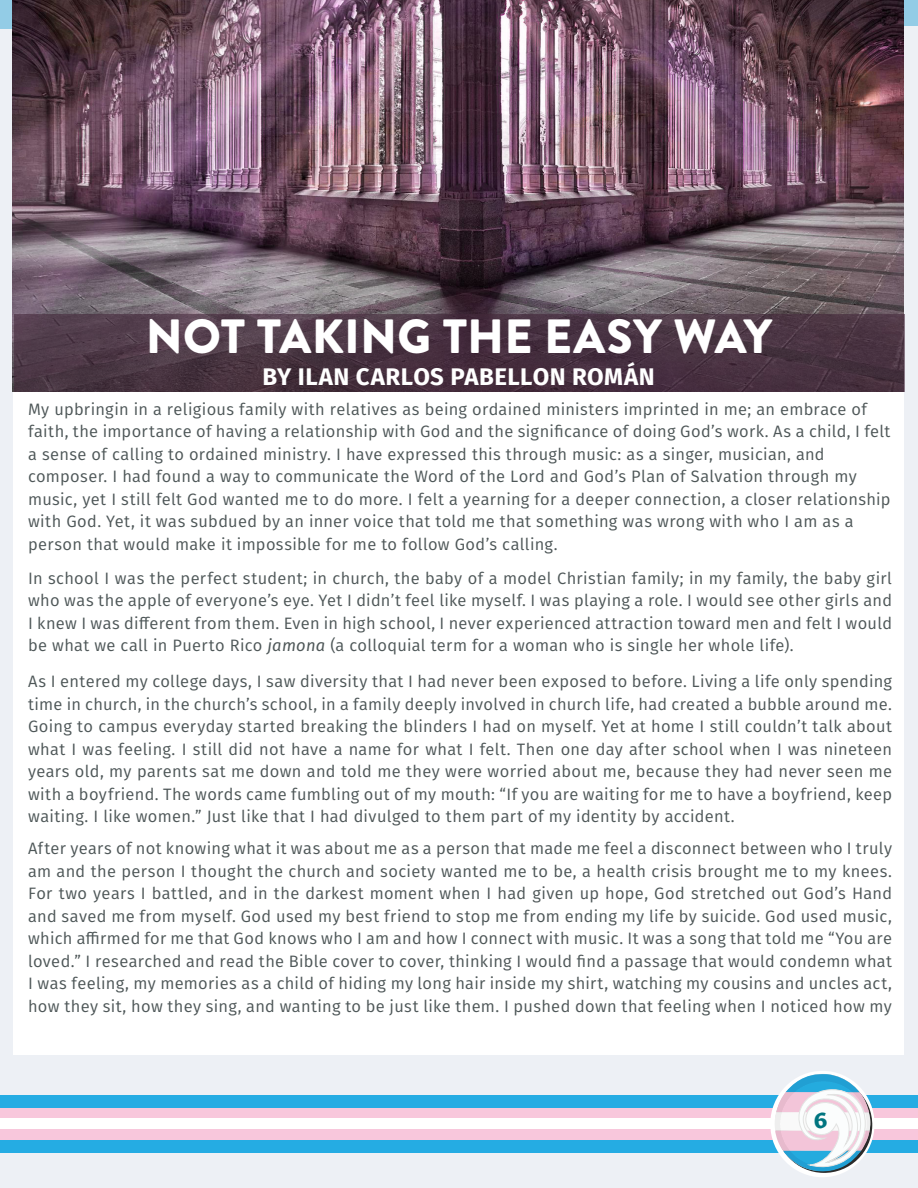
<style>
.page{position:relative;width:918px;height:1188px;background:#edf0f5}
.page>*{position:absolute;margin:0;border:0;box-sizing:border-box;transform-origin:0 0}
._01_Main_Header_-_Br{font:900 48px "Brandon Grotesque";letter-spacing:.005em;color:#fff}
._01_Main_Header_-_Br-2{font:700 24px "Fira Sans";letter-spacing:.02em;color:#fff}
.t1{font:700 22.5px "Gitan Latn";color:#007580}
._02_Main_Text_-_Fira{font:16.5px/22.5px "Fira Sans";letter-spacing:.02em;color:#4e5758;text-align:justify}
.s1{font-style:italic}
</style>
<div class="page">
<div style="left:0;top:1108px;width:918px;height:13px;background:#f8c7dc"></div>
<div style="left:0;top:1095px;width:918px;height:13px;background:#25ace3"></div>
<div style="left:0;top:1118px;width:918px;height:13px;background:#fff"></div>
<div style="left:0;top:1129px;width:918px;height:13px;background:#f8c7dc"></div>
<div style="left:0;top:1141px;width:918px;height:12px;background:#25ace3"></div>
<div style="left:770px;top:1071px;width:105px;height:106px;background:#fff;border-radius:50%"></div>
<svg style="left:774px;top:1074px;width:98px;height:99px"></svg>
<div style="left:699px;top:0;width:219px;height:26px;background:#93cce6"></div>
<svg style="left:0;top:0;width:13px;height:29px"></svg>
<div style="left:14px;top:0;width:890px;height:1054px;background:#fff"></div>
<img style="left:13px;top:0;width:891px;height:392px">
<svg style="left:14px;top:315px;width:890px;height:77px;background:#493442"></svg>
<p class="_01_Main_Header_-_Br" style="left:146px;top:303px;width:628px">NOT TAKING THE EASY WAY</p>
<p class="_01_Main_Header_-_Br-2" style="left:263px;top:356px;width:394px">BY ILAN CARLOS PABELLON ROMÁN</p>
<p class="_02_Main_Text_-_Fira" style="left:28px;top:397px;width:840px">My upbringin in a religious family with relatives as being ordained ministers imprinted in me; an embrace of</p>
<p class="_02_Main_Text_-_Fira" style="left:28px;top:420px;width:864px">faith, the importance of having a relationship with God and the significance of doing God’s work. As a child, I felt a sense of calling to ordained ministry. I have expressed this through music: as a singer, musician, and</p>
<p class="_02_Main_Text_-_Fira" style="left:28px;top:465px;width:830px">composer. I had found a way to communicate the Word of the Lord and God’s Plan of Salvation through my</p>
<p class="_02_Main_Text_-_Fira" style="left:28px;top:487px;width:864px">music, yet I still felt God wanted me to do more. I felt a yearning for a deeper connection, a closer relationship with God. Yet, it was subdued by an inner voice that told me that something was wrong with who I am as a</p>
<p class="_02_Main_Text_-_Fira" style="left:28px;top:532px;width:531px">person that would make it impossible for me to follow God’s calling.</p>
<p class="_02_Main_Text_-_Fira" style="left:28px;top:566px;width:866px">In school I was the perfect student; in church, the baby of a model Christian family; in my family, the baby girl who was the apple of everyone’s eye. Yet I didn’t feel like myself. I was playing a role. I would see other girls and I knew I was different from them. Even in high school, I never experienced attraction toward men and felt I would be what we call in Puerto Rico <span class="s1">jamona</span> (a colloquial term for a woman who is single her whole life).</p>
<p class="_02_Main_Text_-_Fira" style="left:28px;top:670px;width:866px">As I entered my college days, I saw diversity that I had never been exposed to before. Living a life only spending time in church, in the church’s school, in a family deeply involved in church life, had created a bubble around me.<br>Going to campus everyday started breaking the blinders I had on myself. Yet at home I still couldn’t talk about what I was feeling. I still did not have a name for what I felt. Then one day after school when I was nineteen years old, my parents sat me down and told me they were worried about me, because they had never seen me with a boyfriend. The words came fumbling out of my mouth: “If you are waiting for me to have a boyfriend, keep waiting. I like women.” Just like that I had divulged to them part of my identity by accident.</p>
<p class="_02_Main_Text_-_Fira" style="left:28px;top:837px;width:866px">After years of not knowing what it was about me as a person that made me feel a disconnect between who I truly am and the person I thought the church and society wanted me to be, a health crisis brought me to my knees.<br>For two years I battled, and in the darkest moment when I had given up hope, God stretched out God’s Hand and saved me from myself. God used my best friend to stop me from ending my life by suicide. God used music, which affirmed for me that God knows who I am and how I connect with music. It was a song that told me “You are loved.” I researched and read the Bible cover to cover, thinking I would find a passage that would condemn what I was feeling, my memories as a child of hiding my long hair inside my shirt, watching my cousins and uncles act, how they sit, how they sing, and wanting to be just like them. I pushed down that feeling when I noticed how my</p>
<p class="t1" style="left:814px;top:1100px;width:15px">6</p>
</div>
